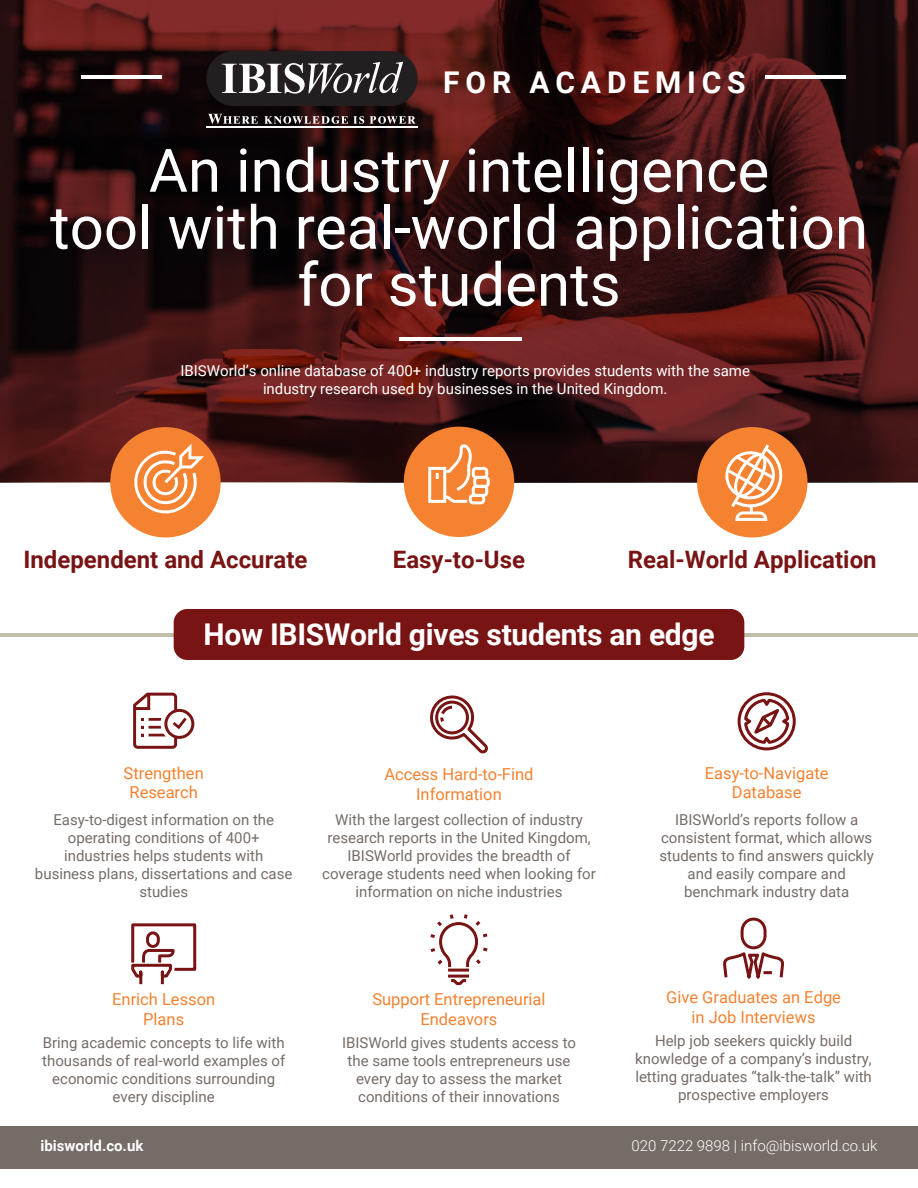
<style>
.page{position:relative;width:918px;height:1188px;background:#fff}
.page>*{position:absolute;margin:0;border:0;box-sizing:border-box;transform-origin:0 0}
.t1{font:60px/57px "Roboto";color:#fff;text-align:center}
.t2{font:700 30px "Roboto";letter-spacing:-.01em;color:#fff}
.t3{font:700 30px "Roboto";letter-spacing:.195em;color:#fff}
.t4{font:700 24px "Roboto";color:#791415}
.t5{font:16.5px/19.8px "Roboto";color:#f48231;text-align:center}
.t6{font:15px/18px "Roboto";color:#766c67;text-align:center}
.t7{font:15px/18px "Roboto";color:#fff;text-align:center}
.t8{font:300 15px "Roboto";color:#fff}
.t9{font:700 15px "Roboto";color:#fff}
</style>
<div class="page">
<svg style="left:0;top:0;width:918px;height:482px;background:#3c1212"></svg>
<hr style="left:0;top:633px;width:918px;height:4px;background:#c2bcaa">
<div style="left:0;top:1126px;width:918px;height:43px;background:#766c67"></div>
<div style="left:174px;top:609px;width:570px;height:51px;background:#791415;border-radius:14px"></div>
<hr style="left:399px;top:337px;width:123px;height:3px;background:#fff">
<div style="left:697px;top:427px;width:111px;height:110px;background:#f48231;border-radius:50%"></div>
<div style="left:404px;top:427px;width:110px;height:110px;background:#f48231;border-radius:50%"></div>
<div style="left:473px;top:476px;width:17px;height:12px;border:3px solid #fff;border-radius:3px"></div>
<div style="left:472px;top:467px;width:16px;height:12px;border:3px solid #fff;border-radius:3px"></div>
<div style="left:472px;top:485px;width:16px;height:12px;border:3px solid #fff;border-radius:3px"></div>
<div style="left:469px;top:494px;width:16px;height:10px;border:3px solid #fff;border-radius:3px"></div>
<div style="left:428px;top:467px;width:18px;height:36px;border:3px solid #fff"></div>
<svg style="left:436px;top:444px;width:37px;height:60px"></svg>
<svg style="left:133px;top:693px;width:61px;height:56px"></svg>
<svg style="left:430px;top:695px;width:58px;height:59px"></svg>
<svg style="left:451px;top:979px;width:16px;height:7px"></svg>
<hr style="left:448px;top:969px;width:21px;height:3px;background:#791415">
<hr style="left:448px;top:975px;width:21px;height:3px;background:#791415">
<svg style="left:430px;top:914px;width:58px;height:56px"></svg>
<div style="left:738px;top:692px;width:58px;height:58px;border:3px solid #791415;border-radius:50%"></div>
<svg style="left:742px;top:697px;width:50px;height:49px"></svg>
<svg style="left:725px;top:444px;width:58px;height:77px"></svg>
<div style="left:110px;top:427px;width:111px;height:110px;background:#f48231;border-radius:50%"></div>
<svg style="left:134px;top:443px;width:74px;height:76px"></svg>
<svg style="left:131px;top:923px;width:66px;height:62px"></svg>
<svg style="left:723px;top:917px;width:61px;height:62px"></svg>
<svg style="left:208px;top:114px;width:50px;height:10px"></svg>
<svg style="left:264px;top:116px;width:100px;height:8px"></svg>
<svg style="left:370px;top:116px;width:45px;height:8px"></svg>
<hr style="left:206px;top:126px;width:212px;height:1px;background:#fff">
<div style="left:206px;top:51px;width:212px;height:55px;background:#231f20;border-radius:27px"></div>
<svg style="left:222px;top:62px;width:181px;height:32px"></svg>
<hr style="left:81px;top:75px;width:80px;height:4px;background:#fff">
<hr style="left:765px;top:75px;width:81px;height:4px;background:#fff">
<h2 class="t3" style="left:443px;top:61px;width:304px">FOR ACADEMICS</h2>
<h1 class="t1" style="left:50px;top:140px;width:819px">An industry intelligence<br>tool with real-world application for students</h1>
<p class="t7" style="left:180px;top:362px;width:571px">IBISWorld’s online database of 400+ industry reports provides students with the same industry research used by businesses in the United Kingdom.</p>
<h3 class="t4" style="left:23px;top:542px;width:286px">Independent and Accurate</h3>
<h3 class="t4" style="left:393px;top:542px;width:134px">Easy-to-Use</h3>
<h3 class="t4" style="left:628px;top:542px;width:250px">Real-World Application</h3>
<h2 class="t2" style="left:204px;top:613px;width:513px">How IBISWorld gives students an edge</h2>
<p class="t5" style="left:124px;top:762px;width:82px">Strengthen<br>Research</p>
<p class="t5" style="left:385px;top:764px;width:150px">Access Hard-to-Find<br>Information</p>
<p class="t5" style="left:705px;top:762px;width:125px">Easy-to-Navigate<br>Database</p>
<p class="t6" style="left:35px;top:810px;width:259px">Easy-to-digest information on the operating conditions of 400+ industries helps students with business plans, dissertations and case studies</p>
<p class="t6" style="left:322px;top:810px;width:275px">With the largest collection of industry research reports in the United Kingdom, IBISWorld provides the breadth of coverage students need when looking for information on niche industries</p>
<p class="t6" style="left:660px;top:810px;width:216px">IBISWorld’s reports follow a consistent format, which allows students to find answers quickly and easily compare and benchmark industry data</p>
<p class="t5" style="left:112px;top:988px;width:105px">Enrich Lesson<br>Plans</p>
<p class="t6" style="left:42px;top:1033px;width:245px">Bring academic concepts to life with thousands of real-world examples of economic conditions surrounding every discipline</p>
<p class="t5" style="left:372px;top:989px;width:175px">Support Entrepreneurial<br>Endeavors</p>
<p class="t6" style="left:342px;top:1033px;width:235px">IBISWorld gives students access to the same tools entrepreneurs use every day to assess the market conditions of their innovations</p>
<p class="t5" style="left:666px;top:987px;width:176px">Give Graduates an Edge in Job Interviews</p>
<p class="t6" style="left:635px;top:1031px;width:238px">Help job seekers quickly build knowledge of a company’s industry, letting graduates “talk-the-talk” with prospective employers</p>
<p class="t9" style="left:40px;top:1135px;width:104px">ibisworld.co.uk</p>
<p class="t8" style="left:632px;top:1135px;width:247px">020 7222 9898 | info@ibisworld.co.uk</p>
</div>
